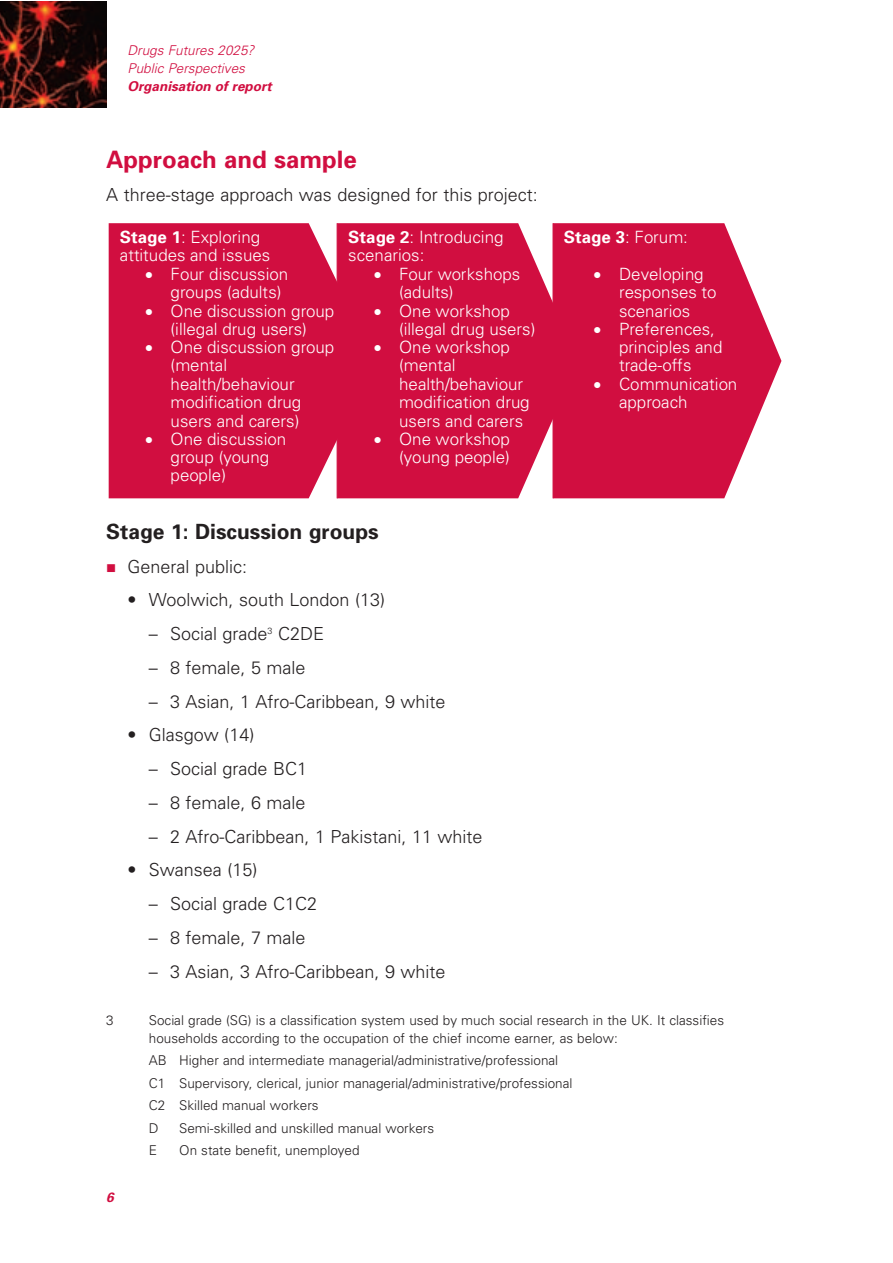
<style>
.page{position:relative;width:893px;height:1263px;background:#fff}
.page>*{position:absolute;margin:0;border:0;box-sizing:border-box;transform-origin:0 0}
.t1{font:700 24px "Univers";color:#d10e40}
.t2{font:700 21px "Univers";color:#231f20}
.t3{font:300 18px "Univers";color:#231f20}
.t4{font:300 16.95px/18.3px "Univers";color:#fff}
.t5{font:300 13.5px/22.5px "Univers";color:#231f20}
.t6{font:italic 300 13.5px/18px "Univers";color:#d10e40}
.t7{font:italic 700 13.5px "Univers";color:#d10e40}
.s1{font-weight:700}
</style>
<div class="page">
<svg style="left:578px;top:223px;width:203px;height:275px;fill:#d10e40"></svg>
<div style="left:375px;top:223px;width:203px;height:275px;background:#d10e40"></div>
<div style="left:109px;top:223px;width:266px;height:275px;background:#d10e40"></div>
<img style="left:0;top:1px;width:106px;height:107px">
<p class="t6" style="left:128px;top:42px;width:131px">Drugs Futures 2025?<br>Public Perspectives</p>
<p class="t7" style="left:128px;top:81px;width:148px">Organisation of report</p>
<h1 class="t1" style="left:106px;top:150px;width:252px">Approach and sample</h1>
<p class="t3" style="left:106px;top:188px;width:433px">A three-stage approach was designed for this project:</p>
<p class="t4" style="left:120px;top:230px;width:152px"><span class="s1">Stage 1</span>: Exploring attitudes and issues</p>
<p class="t4" style="left:171px;top:266px;width:119px;text-indent:-25px">• Four discussion groups (adults)</p>
<p class="t4" style="left:145px;top:303px;width:191px;text-align:center">• One discussion group (illegal drug users)</p>
<p class="t4" style="left:171px;top:339px;width:165px;text-indent:-25px">• One discussion group (mental health/behaviour modification drug users and carers)</p>
<p class="t4" style="left:171px;top:431px;width:117px;text-indent:-25px">• One discussion group (young people)</p>
<p class="t4" style="left:348px;top:230px;width:157px"><span class="s1">Stage 2</span>: Introducing scenarios:</p>
<p class="t4" style="left:399px;top:266px;width:123px;text-indent:-25px">• Four workshops (adults)</p>
<p class="t4" style="left:399px;top:303px;width:138px;text-indent:-25px">• One workshop (illegal drug users)</p>
<p class="t4" style="left:399px;top:339px;width:132px;text-indent:-25px">• One workshop (mental health/behaviour modification drug users and carers</p>
<p class="t4" style="left:374px;top:431px;width:138px;text-align:right">• One workshop (young people)</p>
<p class="t2" style="left:106px;top:524px;width:274px">Stage 1: Discussion groups</p>
<p class="t3" style="left:128px;top:559px;width:121px">General public:</p>
<p class="t3" style="left:128px;top:593px;width:259px">• Woolwich, south London (13)</p>
<p class="t3" style="left:149px;top:627px;width:177px">– Social grade<sup>3</sup> C2DE</p>
<p class="t3" style="left:149px;top:661px;width:158px">– 8 female, 5 male</p>
<p class="t3" style="left:149px;top:694px;width:298px">– 3 Asian, 1 Afro-Caribbean, 9 white</p>
<p class="t3" style="left:128px;top:728px;width:128px">• Glasgow (14)</p>
<p class="t3" style="left:149px;top:762px;width:160px">– Social grade BC1</p>
<p class="t3" style="left:149px;top:796px;width:158px">– 8 female, 6 male</p>
<p class="t3" style="left:149px;top:829px;width:335px">– 2 Afro-Caribbean, 1 Pakistani, 11 white</p>
<p class="t3" style="left:128px;top:863px;width:131px">• Swansea (15)</p>
<p class="t3" style="left:149px;top:897px;width:170px">– Social grade C1C2</p>
<p class="t3" style="left:149px;top:931px;width:158px">– 8 female, 7 male</p>
<p class="t3" style="left:149px;top:964px;width:298px">– 3 Asian, 3 Afro-Caribbean, 9 white</p>
<p class="t4" style="left:564px;top:230px;width:126px"><span class="s1">Stage 3</span>: Forum:</p>
<p class="t4" style="left:619px;top:266px;width:99px;text-indent:-25px">• Developing responses to scenarios</p>
<p class="t4" style="left:619px;top:321px;width:105px;text-indent:-25px">• Preferences, principles and trade-offs</p>
<p class="t4" style="left:619px;top:376px;width:120px;text-indent:-25px">• Communication approach</p>
<p class="t5" style="left:106px;top:1010px;width:9px">3</p>
<p class="t5" style="left:149px;top:1012px;width:577px;line-height:18px">Social grade (SG) is a classification system used by much social research in the UK. It classifies households according to the occupation of the chief income earner, as below:</p>
<p class="t5" style="left:149px;top:1050px;width:425px">AB Higher and intermediate managerial/administrative/professional C1 Supervisory, clerical, junior managerial/administrative/professional C2 Skilled manual workers<br>D</p>
<p class="t5" style="left:179px;top:1118px;width:257px">Semi-skilled and unskilled manual workers</p>
<p class="t7" style="left:106px;top:1192px;width:12px">6</p>
<p class="t5" style="left:149px;top:1140px;width:10px">E</p>
<p class="t5" style="left:179px;top:1140px;width:182px">On state benefit, unemployed</p>
</div>
